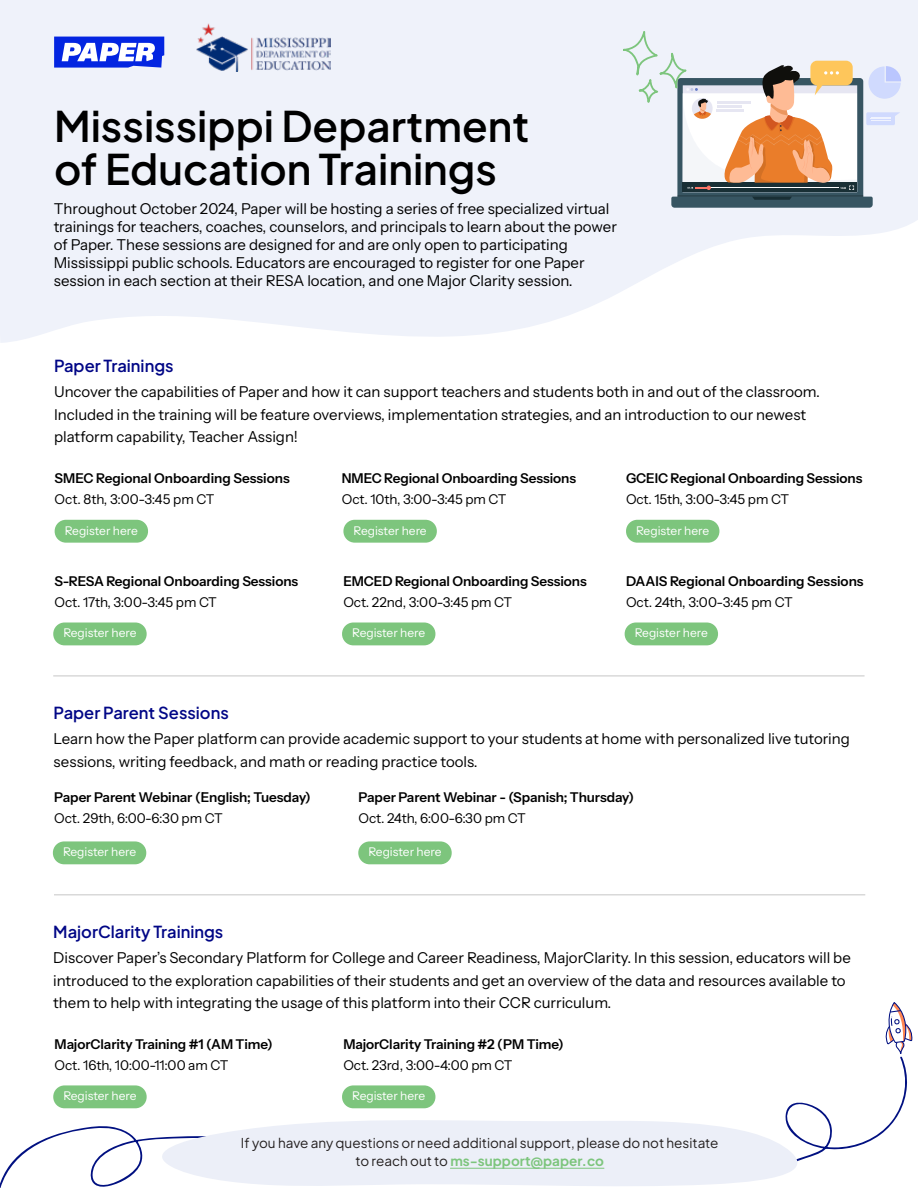
<style>
.page{position:relative;width:918px;height:1188px;background:#fff}
.page>*{position:absolute;margin:0;border:0;box-sizing:border-box;transform-origin:0 0}
.t1{font:600 42px/43.5px "Plus Jakarta Sans";color:#000}
.t2{font:600 16.5px "Plus Jakarta Sans";color:#010686}
.t3{font:15px/22.5px "Instrument Sans";color:#000}
.t4{font:600 13.5px "Instrument Sans";letter-spacing:-.005em;color:#000}
.t5{font:13.5px "Instrument Sans";letter-spacing:-.005em;color:#000}
.t6{font:13.5px/18px "Plus Jakarta Sans";color:#231f1f;text-align:center}
.t7{font:12px "Instrument Sans";color:#fff}
.s1{font-weight:700;color:#7dc57d}
</style>
<div class="page">
<svg style="left:0;top:0;width:918px;height:343px;fill:#eff2fa"></svg>
<svg style="left:54px;top:37px;width:110px;height:31px"></svg>
<svg style="left:623px;top:31px;width:278px;height:177px"></svg>
<img style="left:196px;top:23px;width:134px;height:49px">
<svg style="left:885px;top:1002px;width:28px;height:52px"></svg>
<svg style="left:0;top:1056px;width:907px;height:132px"></svg>
<svg style="left:160px;top:1114px;width:641px;height:74px;fill:#eceff8"></svg>
<hr style="left:450px;top:1168px;width:154px;height:1px;background:#7dc57d">
<div style="left:55px;top:520px;width:93px;height:23px;background:#7dc57d;border-radius:11px"></div>
<div style="left:343px;top:520px;width:94px;height:23px;background:#7dc57d;border-radius:11px"></div>
<div style="left:626px;top:520px;width:93px;height:23px;background:#7dc57d;border-radius:11px"></div>
<div style="left:53px;top:623px;width:94px;height:22px;background:#7dc57d;border-radius:11px"></div>
<div style="left:342px;top:623px;width:93px;height:22px;background:#7dc57d;border-radius:11px"></div>
<div style="left:625px;top:623px;width:93px;height:22px;background:#7dc57d;border-radius:11px"></div>
<hr style="left:53px;top:676px;width:812px;height:1px;background:#c6c6c6">
<div style="left:53px;top:1085px;width:94px;height:23px;background:#7dc57d;border-radius:11px"></div>
<div style="left:342px;top:1085px;width:93px;height:23px;background:#7dc57d;border-radius:11px"></div>
<hr style="left:54px;top:894px;width:811px;height:1px;background:#c6c6c6">
<div style="left:53px;top:841px;width:93px;height:23px;background:#7dc57d;border-radius:11px"></div>
<div style="left:358px;top:841px;width:94px;height:23px;background:#7dc57d;border-radius:11px"></div>
<h1 class="t1" style="left:54px;top:100px;width:477px">Mississippi Department of Education Trainings</h1>
<p class="t3" style="left:54px;top:199px;width:565px;line-height:18px">Throughout October 2024, Paper will be hosting a series of free specialized virtual trainings for teachers, coaches, counselors, and principals to learn about the power of Paper. These sessions are designed for and are only open to participating Mississippi public schools. Educators are encouraged to register for one Paper session in each section at their RESA location, and one Major Clarity session.</p>
<p class="t2" style="left:54px;top:352px;width:121px">Paper Trainings</p>
<p class="t3" style="left:54px;top:381px;width:767px">Uncover the capabilities of Paper and how it can support teachers and students both in and out of the classroom.<br>Included in the training will be feature overviews, implementation strategies, and an introduction to our newest platform capability, Teacher Assign!</p>
<p class="t4" style="left:55px;top:470px;width:237px">SMEC Regional Onboarding Sessions</p>
<p class="t5" style="left:55px;top:491px;width:161px">Oct. 8th, 3:00-3:45 pm CT</p>
<p class="t7" style="left:65px;top:523px;width:75px">Register here</p>
<p class="t7" style="left:354px;top:523px;width:75px">Register here</p>
<p class="t7" style="left:636px;top:523px;width:75px">Register here</p>
<p class="t4" style="left:342px;top:470px;width:236px">NMEC Regional Onboarding Sessions</p>
<p class="t5" style="left:342px;top:491px;width:166px">Oct. 10th, 3:00-3:45 pm CT</p>
<p class="t4" style="left:626px;top:470px;width:238px">GCEIC Regional Onboarding Sessions</p>
<p class="t5" style="left:626px;top:491px;width:165px">Oct. 15th, 3:00-3:45 pm CT</p>
<p class="t4" style="left:55px;top:573px;width:245px">S-RESA Regional Onboarding Sessions</p>
<p class="t5" style="left:55px;top:594px;width:164px">Oct. 17th, 3:00-3:45 pm CT</p>
<p class="t4" style="left:343px;top:573px;width:245px">EMCED Regional Onboarding Sessions</p>
<p class="t5" style="left:343px;top:594px;width:170px">Oct. 22nd, 3:00-3:45 pm CT</p>
<p class="t4" style="left:626px;top:573px;width:239px">DAAIS Regional Onboarding Sessions</p>
<p class="t5" style="left:626px;top:594px;width:168px">Oct. 24th, 3:00-3:45 pm CT</p>
<p class="t7" style="left:63px;top:626px;width:75px">Register here</p>
<p class="t7" style="left:352px;top:626px;width:75px">Register here</p>
<p class="t7" style="left:635px;top:626px;width:75px">Register here</p>
<p class="t2" style="left:54px;top:699px;width:177px">Paper Parent Sessions</p>
<p class="t3" style="left:54px;top:728px;width:798px">Learn how the Paper platform can provide academic support to your students at home with personalized live tutoring sessions, writing feedback, and math or reading practice tools.</p>
<p class="t4" style="left:54px;top:788px;width:258px">Paper Parent Webinar (English; Tuesday)</p>
<p class="t5" style="left:54px;top:809px;width:170px">Oct. 29th, 6:00-6:30 pm CT</p>
<p class="t4" style="left:359px;top:788px;width:277px">Paper Parent Webinar - (Spanish; Thursday)</p>
<p class="t5" style="left:359px;top:809px;width:169px">Oct. 24th, 6:00-6:30 pm CT</p>
<p class="t7" style="left:63px;top:845px;width:75px">Register here</p>
<p class="t7" style="left:368px;top:845px;width:75px">Register here</p>
<p class="t2" style="left:53px;top:918px;width:172px">MajorClarity Trainings</p>
<p class="t3" style="left:53px;top:947px;width:799px">Discover Paper’s Secondary Platform for College and Career Readiness, MajorClarity. In this session, educators will be introduced to the exploration capabilities of their students and get an overview of the data and resources available to them to help with integrating the usage of this platform into their CCR curriculum.</p>
<p class="t4" style="left:55px;top:1036px;width:220px">MajorClarity Training #1 (AM Time)</p>
<p class="t5" style="left:55px;top:1057px;width:175px">Oct. 16th, 10:00-11:00 am CT</p>
<p class="t4" style="left:343px;top:1036px;width:222px">MajorClarity Training #2 (PM Time)</p>
<p class="t5" style="left:343px;top:1057px;width:171px">Oct. 23rd, 3:00-4:00 pm CT</p>
<p class="t7" style="left:63px;top:1089px;width:75px">Register here</p>
<p class="t7" style="left:352px;top:1089px;width:75px">Register here</p>
<p class="t6" style="left:241px;top:1133px;width:479px">If you have any questions or need additional support, please do not hesitate to reach out to <span class="s1">ms-support@paper.co</span></p>
</div>
